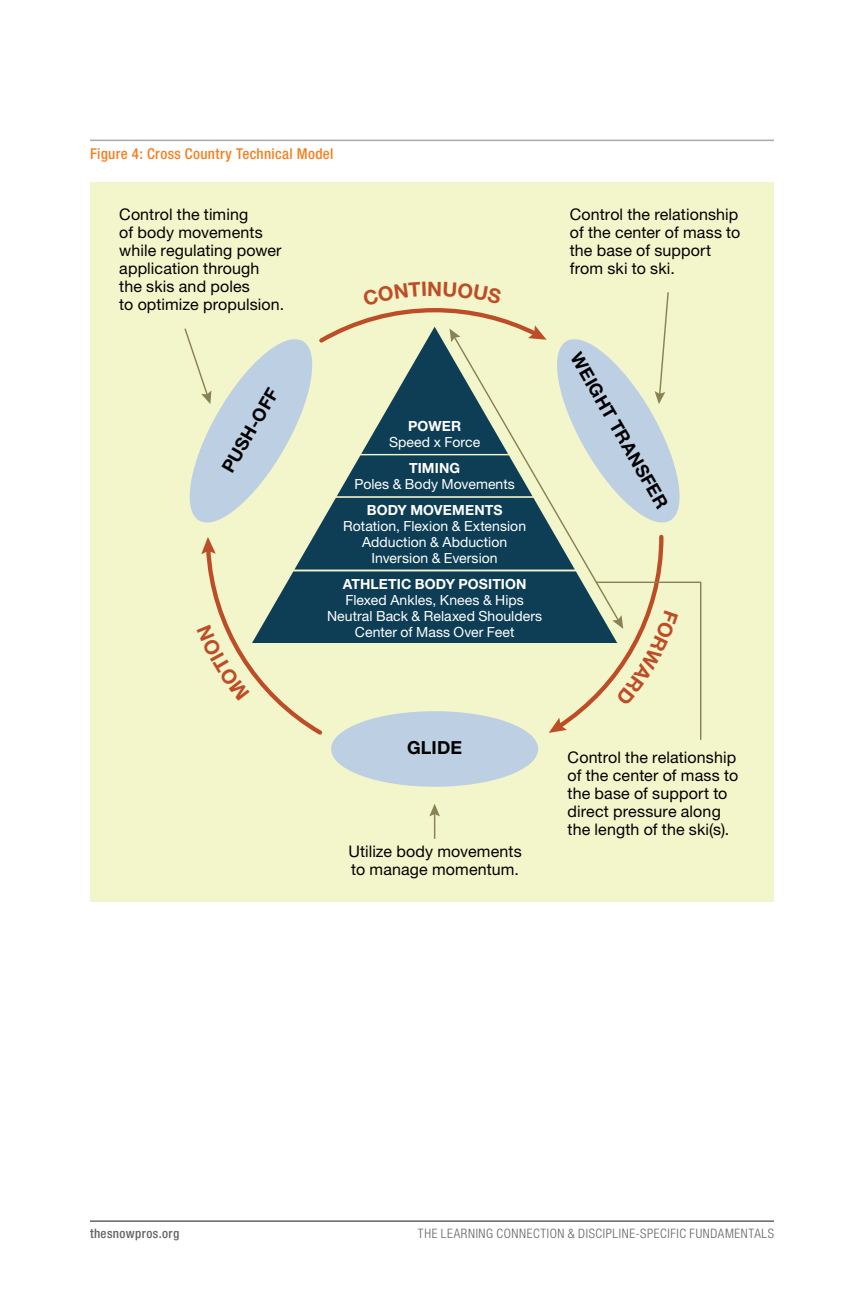
<style>
.page{position:relative;width:864px;height:1296px;background:#fff}
.page>*{position:absolute;margin:0;border:0;box-sizing:border-box;transform-origin:0 0}
.t1{font:700 18px "Helvetica Neue LT Std";letter-spacing:.01em;color:#000}
.t2{font:16px/18px "Helvetica Neue LT Std";letter-spacing:.005em;color:#000}
.t3{font:500 condensed 15px "Helvetica Neue LT Std";letter-spacing:.02em;color:#f58021}
.t4{font:14px/16px "Helvetica Neue LT Std";letter-spacing:.005em;color:#fff;text-align:center}
.t5{font:700 14px "Helvetica Neue LT Std";letter-spacing:.01em;color:#fff}
.t6{font:300 condensed 13px "Helvetica Neue LT Std";letter-spacing:.045em;color:#636466}
.t7{font:500 condensed 13px "Helvetica Neue LT Std";letter-spacing:.03em;color:#636466}
</style>
<div class="page">
<hr style="left:90px;top:1220px;width:684px;height:2px;background:#636466">
<div style="left:90px;top:182px;width:684px;height:720px;background:#f3f5cb"></div>
<div style="left:331px;top:711px;width:207px;height:76px;background:#bccfe3;border-radius:50%"></div>
<svg style="left:429px;top:804px;width:11px;height:34px"></svg>
<hr style="left:90px;top:140px;width:684px;height:1px;background:#a7a9ac">
<svg style="left:184px;top:292px;width:518px;height:449px"></svg>
<p class="t3" style="left:90px;top:145px;width:245px">Figure 4: Cross Country Technical Model</p>
<p class="t2" style="left:119px;top:205px;width:166px">Control the timing<br>of body movements while regulating power application through the skis and poles<br>to optimize propulsion.</p>
<p class="t1" style="left:217px;top:466px;width:96px;rotate:-60deg">PUSH-OFF</p>
<p class="t5" style="left:408px;top:417px;width:54px">POWER</p>
<p class="t4" style="left:389px;top:434px;width:93px">Speed x Force</p>
<p class="t5" style="left:409px;top:459px;width:53px">TIMING</p>
<p class="t4" style="left:354px;top:476px;width:162px">Poles &amp; Body Movements</p>
<p class="t5" style="left:367px;top:501px;width:137px">BODY MOVEMENTS</p>
<p class="t4" style="left:343px;top:518px;width:184px">Rotation, Flexion &amp; Extension<br>Adduction &amp; Abduction<br>Inversion &amp; Eversion</p>
<p class="t5" style="left:343px;top:575px;width:185px">ATHLETIC BODY POSITION</p>
<p class="t4" style="left:327px;top:592px;width:217px">Flexed Ankles, Knees &amp; Hips<br>Neutral Back &amp; Relaxed Shoulders<br>Center of Mass Over Feet</p>
<p class="t2" style="left:570px;top:205px;width:172px">Control the relationship of the center of mass to the base of support from ski to ski.</p>
<p class="t1" style="left:585px;top:349px;width:178px;rotate:60deg">WEIGHT TRANSFER</p>
<p class="t1" style="left:407px;top:737px;width:57px">GLIDE</p>
<p class="t2" style="left:348px;top:842px;width:175px">Utilize body movements to manage momentum.</p>
<p class="t2" style="left:568px;top:748px;width:172px">Control the relationship of the center of mass to the base of support to direct pressure along the length of the ski(s).</p>
<p class="t7" style="left:90px;top:1226px;width:91px">thesnowpros.org</p>
<p class="t6" style="left:418px;top:1226px;width:358px">THE LEARNING CONNECTION &amp; DISCIPLINE-SPECIFIC FUNDAMENTALS</p>
</div>
